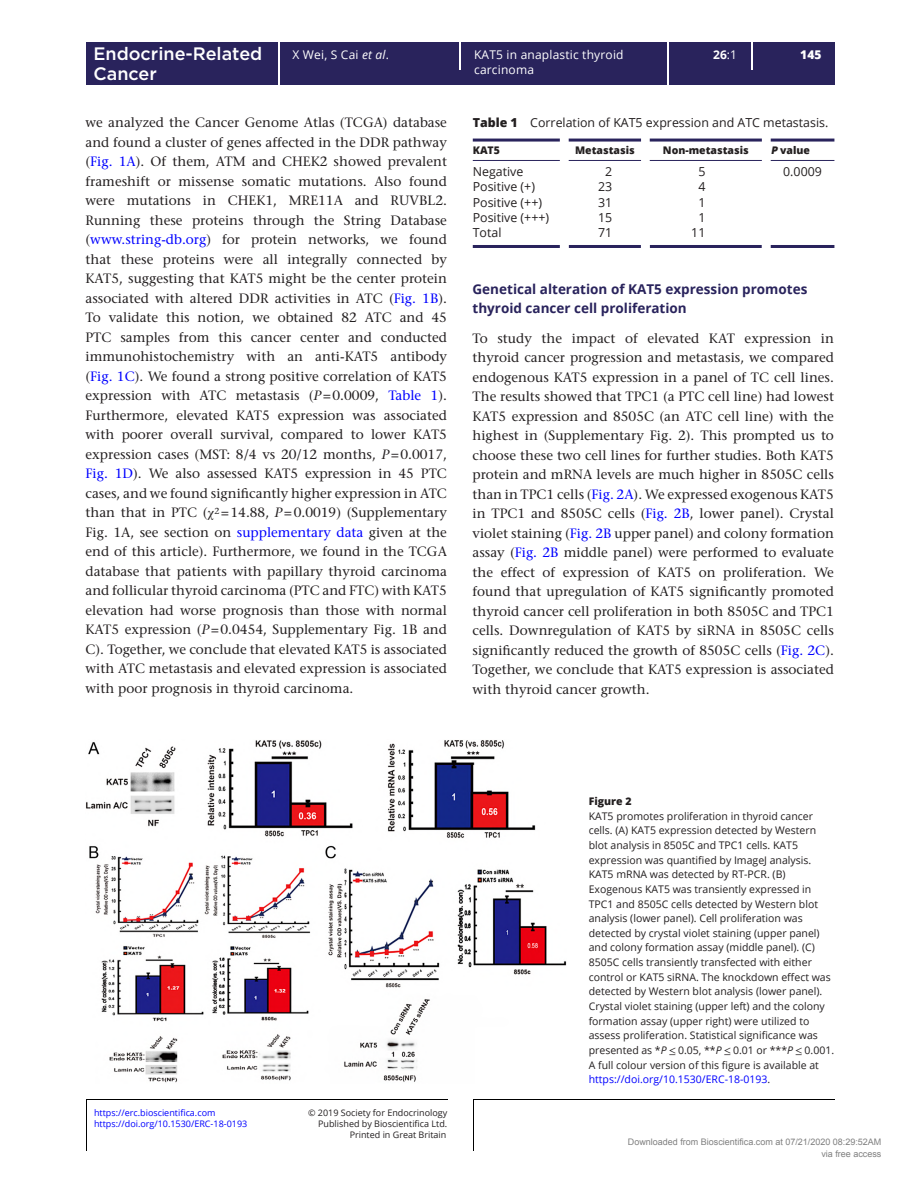
<style>
.page{position:relative;width:919px;height:1187px;background:#fff}
.page>*{position:absolute;margin:0;border:0;box-sizing:border-box;transform-origin:0 0}
.t1{font:500 18px "Gotham";color:#fff}
.TXT{font:500 13.5px/19.5px "Stone Serif Std";color:#231f20;text-align:justify}
.t2{font:700 13.5px/19.5px "Open Sans";color:#29235c}
.TB{font:12.3px "Open Sans";color:#231f20}
.TC{font:12.3px "Open Sans";color:#231f20}
.TB_Bot_Rule{font:12.3px "Open Sans";color:#231f20}
.t3{font:12px "Open Sans";letter-spacing:.015em;color:#fff}
.t4{font:700 12px "Open Sans";color:#fff}
.t5{font:800 12px "Open Sans";color:#fff}
.FC{font:10.5px/14.5px "Open Sans";color:#231f20}
.TCH{font:800 10.5px "Open Sans";color:#231f20}
.FC-2{font:800 10.5px "Open Sans";color:#231f20}
.t6{font:9px "Open Sans";color:#231f20}
.t7{font:9px/12px "Arial";color:#808080;text-align:right}
.t8{font:9px "Open Sans";color:#00f}
.s1{font-weight:400}
.s2{color:#00f}
.s3{font-style:italic}
.s4{font-family:"STIX General";font-weight:400}
.s5{font-weight:800}
.s6{font-family:"STIX General"}
</style>
<div class="page">
<hr style="left:473px;top:1098px;width:1px;height:52px;background:#000">
<hr style="left:473px;top:1098px;width:361px;height:1px;background:#000">
<hr style="left:86px;top:1098px;width:1px;height:52px;background:#000">
<hr style="left:86px;top:1098px;width:362px;height:1px;background:#000">
<div style="left:86px;top:42px;width:748px;height:43px;background:#29235c"></div>
<hr style="left:278px;top:42px;width:2px;height:43px;background:#fff">
<hr style="left:666px;top:42px;width:2px;height:43px;background:#fff">
<hr style="left:459px;top:42px;width:2px;height:27px;background:#fff">
<hr style="left:750px;top:42px;width:2px;height:27px;background:#fff">
<hr style="left:472px;top:138px;width:88px;height:3px;background:#29235c">
<hr style="left:472px;top:160px;width:88px;height:1px;background:#29235c">
<hr style="left:568px;top:138px;width:73px;height:3px;background:#29235c">
<hr style="left:568px;top:160px;width:73px;height:1px;background:#29235c">
<hr style="left:649px;top:138px;width:112px;height:3px;background:#29235c">
<hr style="left:649px;top:160px;width:112px;height:1px;background:#29235c">
<hr style="left:770px;top:138px;width:64px;height:3px;background:#29235c">
<hr style="left:770px;top:160px;width:64px;height:1px;background:#29235c">
<hr style="left:472px;top:245px;width:88px;height:3px;background:#29235c">
<hr style="left:568px;top:245px;width:72px;height:3px;background:#29235c">
<hr style="left:650px;top:245px;width:111px;height:3px;background:#29235c">
<hr style="left:770px;top:245px;width:64px;height:3px;background:#29235c">
<img style="left:86px;top:740px;width:480px;height:343px">
<h1 class="t1" style="left:93px;top:42px;width:170px">Endocrine-Related</h1>
<p class="t4" style="left:713px;top:46px;width:25px">26<span class="s1">:1</span></p>
<h1 class="t1" style="left:93px;top:61px;width:65px">Cancer</h1>
<p class="TXT" style="left:86px;top:113px;width:363px">we analyzed the Cancer Genome Atlas (TCGA) database and found a cluster of genes affected in the DDR pathway (<span class="s2">Fig. 1A</span>). Of them, ATM and CHEK2 showed prevalent frameshift or missense somatic mutations. Also found were mutations in CHEK1, MRE11A and RUVBL2.<br>Running these proteins through the String Database (<span class="s2">www.string-db.org</span>) for protein networks, we found that these proteins were all integrally connected by KAT5, suggesting that KAT5 might be the center protein associated with altered DDR activities in ATC (<span class="s2">Fig. 1B</span>).<br>To validate this notion, we obtained 82 ATC and 45<br>PTC samples from this cancer center and conducted immunohistochemistry with an anti-KAT5 antibody (<span class="s2">Fig. 1C</span>). We found a strong positive correlation of KAT5 expression with ATC metastasis (<span class="s3">P</span>=0.0009, <span class="s2">Table 1</span>).<br>Furthermore, elevated KAT5 expression was associated with poorer overall survival, compared to lower KAT5 expression cases (MST: 8/4 vs 20/12 months, <span class="s3">P</span>=0.0017, <span class="s2">Fig. 1D</span>). We also assessed KAT5 expression in 45 PTC cases, and we found significantly higher expression in ATC than that in PTC (<span class="s4">χ</span><sup>2</sup> =14.88, <span class="s3">P</span>=0.0019) (Supplementary Fig. 1A, see section on <span class="s2">supplementary data</span> given at the end of this article). Furthermore, we found in the TCGA database that patients with papillary thyroid carcinoma and follicular thyroid carcinoma (PTC and FTC) with KAT5 elevation had worse prognosis than those with normal KAT5 expression (<span class="s3">P</span>=0.0454, Supplementary Fig. 1B and C). Together, we conclude that elevated KAT5 is associated with ATC metastasis and elevated expression is associated with poor prognosis in thyroid carcinoma.</p>
<p class="t3" style="left:292px;top:47px;width:98px">X Wei, S Cai <span class="s3">et al</span>.</p>
<p class="t3" style="left:474px;top:47px;width:151px">KAT5 in anaplastic thyroid</p>
<p class="t5" style="left:800px;top:46px;width:23px">145</p>
<p class="t3" style="left:474px;top:61px;width:61px">carcinoma</p>
<p class="TC" style="left:472px;top:114px;width:357px"><span class="s5">Table 1</span> Correlation of KAT5 expression and ATC metastasis.</p>
<p class="TCH" style="left:472px;top:142px;width:29px">KAT5</p>
<p class="TCH" style="left:575px;top:142px;width:61px">Metastasis</p>
<p class="TCH" style="left:662px;top:142px;width:87px">Non-metastasis</p>
<p class="TCH" style="left:770px;top:142px;width:41px"><span class="s3">P</span> value</p>
<p class="TB" style="left:472px;top:163px;width:52px">Negative</p>
<p class="TB" style="left:605px;top:163px;width:9px">2</p>
<p class="TB" style="left:698px;top:163px;width:9px">5</p>
<p class="TB" style="left:783px;top:163px;width:40px">0.0009</p>
<p class="TB" style="left:472px;top:178px;width:64px">Positive (+)</p>
<p class="TB" style="left:598px;top:178px;width:16px">23</p>
<p class="TB" style="left:698px;top:178px;width:9px">4</p>
<p class="TB" style="left:472px;top:194px;width:71px">Positive (++)</p>
<p class="TB" style="left:598px;top:194px;width:16px">31</p>
<p class="TB" style="left:698px;top:194px;width:9px">1</p>
<p class="TB" style="left:472px;top:209px;width:78px">Positive (+++)</p>
<p class="TB" style="left:598px;top:209px;width:16px">15</p>
<p class="TB" style="left:698px;top:209px;width:9px">1</p>
<p class="TB_Bot_Rule" style="left:472px;top:224px;width:30px">Total</p>
<p class="TB_Bot_Rule" style="left:598px;top:224px;width:16px">71</p>
<p class="TB_Bot_Rule" style="left:691px;top:224px;width:16px">11</p>
<h2 class="t2" style="left:472px;top:279px;width:336px">Genetical alteration of KAT5 expression promotes thyroid cancer cell proliferation</h2>
<p class="TXT" style="left:472px;top:328px;width:363px">To study the impact of elevated KAT expression in thyroid cancer progression and metastasis, we compared endogenous KAT5 expression in a panel of TC cell lines.<br>The results showed that TPC1 (a PTC cell line) had lowest KAT5 expression and 8505C (an ATC cell line) with the highest in (Supplementary Fig. 2). This prompted us to choose these two cell lines for further studies. Both KAT5 protein and mRNA levels are much higher in 8505C cells than in TPC1 cells (<span class="s2">Fig. 2A</span>). We expressed exogenous KAT5 in TPC1 and 8505C cells (<span class="s2">Fig. 2B</span>, lower panel). Crystal violet staining (<span class="s2">Fig. 2B</span> upper panel) and colony formation assay (<span class="s2">Fig. 2B</span> middle panel) were performed to evaluate the effect of expression of KAT5 on proliferation. We found that upregulation of KAT5 significantly promoted thyroid cancer cell proliferation in both 8505C and TPC1 cells. Downregulation of KAT5 by siRNA in 8505C cells significantly reduced the growth of 8505C cells (<span class="s2">Fig. 2C</span>).<br>Together, we conclude that KAT5 expression is associated with thyroid cancer growth.</p>
<p class="t8" style="left:94px;top:1106px;width:123px">https://erc.bioscientifica.com</p>
<p class="t6" style="left:308px;top:1106px;width:141px">© 2019 Society for Endocrinology</p>
<p class="t6" style="left:349px;top:1128px;width:98px">Printed in Great Britain</p>
<p class="t8" style="left:94px;top:1117px;width:155px">https://doi.org/10.1530/ERC-18-0193</p>
<p class="t6" style="left:318px;top:1117px;width:131px">Published by Bioscientifica Ltd.</p>
<p class="FC-2" style="left:588px;top:793px;width:44px">Figure 2</p>
<p class="FC" style="left:588px;top:808px;width:247px">KAT5 promotes proliferation in thyroid cancer cells. (A) KAT5 expression detected by Western blot analysis in 8505C and TPC1 cells. KAT5 expression was quantified by ImageJ analysis.<br>KAT5 mRNA was detected by RT-PCR. (B)<br>Exogenous KAT5 was transiently expressed in TPC1 and 8505C cells detected by Western blot analysis (lower panel). Cell proliferation was detected by crystal violet staining (upper panel) and colony formation assay (middle panel). (C)<br>8505C cells transiently transfected with either control or KAT5 siRNA. The knockdown effect was detected by Western blot analysis (lower panel).<br>Crystal violet staining (upper left) and the colony formation assay (upper right) were utilized to assess proliferation. Statistical significance was presented as *<span class="s3">P</span> <span class="s6">≤</span> 0.05, **<span class="s3">P</span> <span class="s6">≤</span> 0.01 or ***<span class="s3">P</span> <span class="s6">≤</span> 0.001.<br>A full colour version of this figure is available at <span class="s2">https://doi.org/10.1530/ERC-18-0193</span>.</p>
<p class="t7" style="left:627px;top:1136px;width:255px">Downloaded from Bioscientifica.com at 07/21/2020 08:29:52AM via free access</p>
</div>
